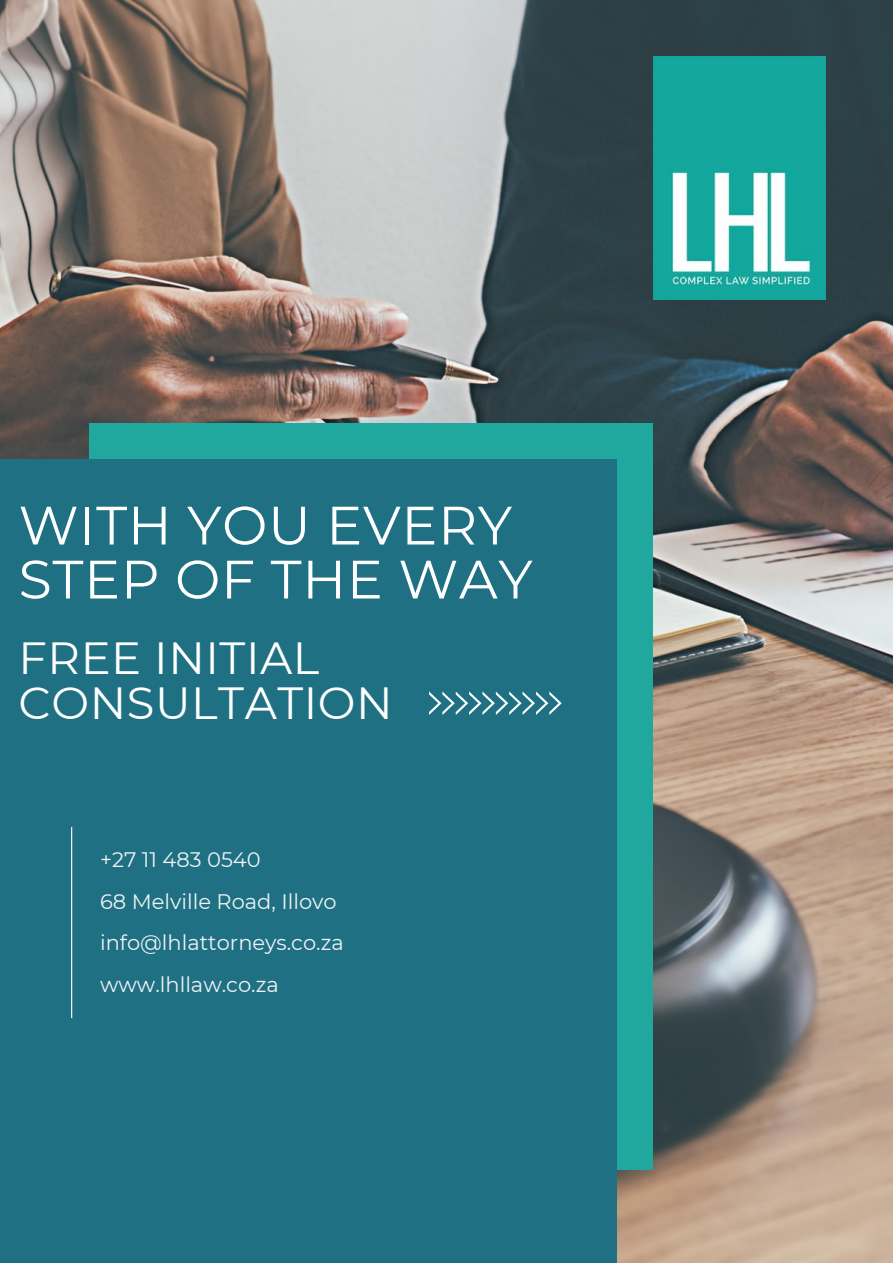
<style>
.page{position:relative;width:893px;height:1264px;background:#fff}
.page>*{position:absolute;margin:0;border:0;box-sizing:border-box;transform-origin:0 0}
.t1{font:54px/54px "Montserrat";letter-spacing:.01em;color:#fff}
.t2{font:45px/45px "Montserrat";letter-spacing:.01em;color:#fff}
.t3{font:21px/41.5px "Montserrat";color:#eff2f6}
</style>
<div class="page">
<img style="left:0;top:0;width:892px;height:1262px">
<div style="left:89px;top:422px;width:563px;height:747px;background:#20a89e"></div>
<div style="left:0;top:459px;width:616px;height:803px;background:#1e7082"></div>
<hr style="left:71px;top:826px;width:1px;height:192px;background:#fff">
<img style="left:653px;top:56px;width:172px;height:243px">
<svg style="left:429px;top:691px;width:132px;height:24px"></svg>
<h1 class="t1" style="left:19px;top:498px;width:515px">WITH YOU EVERY<br>STEP OF THE WAY</h1>
<h2 class="t2" style="left:19px;top:635px;width:376px">FREE INITIAL<br>CONSULTATION</h2>
<p class="t3" style="left:100px;top:838px;width:245px">+27 11 483 0540<br>68 Melville Road, Illovo info@lhlattorneys.co.za www.lhllaw.co.za</p>
</div>
